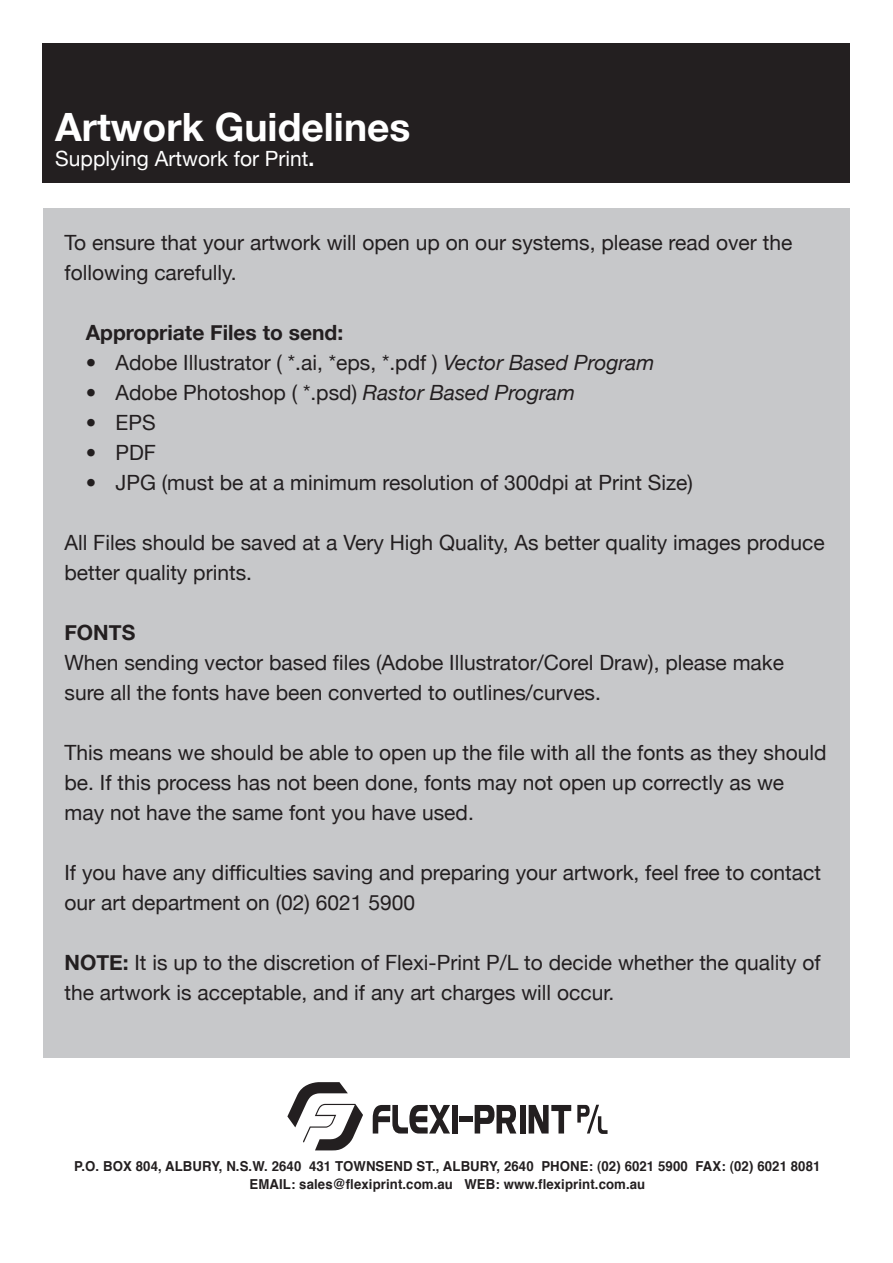
<style>
.page{position:relative;width:893px;height:1263px;background:#fff}
.page>*{position:absolute;margin:0;border:0;box-sizing:border-box;transform-origin:0 0}
.t1{font:700 39px "Helvetica Neue";color:#fff}
.t2{font:21px/30px "Helvetica Neue";color:#231f20}
.t3{font:700 21px "Helvetica Neue";color:#231f20}
.t4{font:21px "Helvetica Neue";color:#fff}
.t5{font:700 13.8px/17.9px "Helvetica";letter-spacing:.01em;color:#231f20;text-align:center;scale:.96 1}
.s1{font-weight:700}
.s2{font-style:italic}
</style>
<div class="page">
<div style="left:43px;top:43px;width:807px;height:140px;background:#231f20"></div>
<div style="left:43px;top:208px;width:807px;height:850px;background:#c7c8ca"></div>
<svg style="left:287px;top:1082px;width:76px;height:68px"></svg>
<svg style="left:373px;top:1105px;width:77px;height:28px"></svg>
<div style="left:452px;top:1105px;width:5px;height:28px;background:#231f20"></div>
<div style="left:459px;top:1116px;width:14px;height:6px;background:#231f20"></div>
<div style="left:520px;top:1105px;width:5px;height:28px;background:#231f20"></div>
<svg style="left:529px;top:1105px;width:42px;height:28px"></svg>
<svg style="left:577px;top:1105px;width:30px;height:29px"></svg>
<svg style="left:475px;top:1105px;width:41px;height:28px"></svg>
<p class="t1" style="left:55px;top:103px;width:357px">Artwork Guidelines</p>
<p class="t4" style="left:55px;top:146px;width:260px">Supplying Artwork for Print<span class="s1">.</span></p>
<p class="t2" style="left:65px;top:227px;width:729px">To ensure that your artwork will open up on our systems, please read over the following carefully.</p>
<p class="t3" style="left:86px;top:319px;width:259px">Appropriate Files to send:</p>
<p class="t2" style="left:86px;top:347px;width:570px">• Adobe Illustrator ( *.ai, *eps, *.pdf ) <span class="s2">Vector Based Program</span></p>
<p class="t2" style="left:86px;top:377px;width:491px">• Adobe Photoshop ( *.psd) <span class="s2">Rastor Based Program</span></p>
<p class="t2" style="left:86px;top:407px;width:71px">• EPS</p>
<p class="t2" style="left:86px;top:437px;width:72px">• PDF</p>
<p class="t2" style="left:86px;top:467px;width:609px">• JPG (must be at a minimum resolution of 300dpi at Print Size)</p>
<p class="t2" style="left:65px;top:527px;width:762px">All Files should be saved at a Very High Quality, As better quality images produce better quality prints.</p>
<p class="t3" style="left:65px;top:619px;width:72px">FONTS</p>
<p class="t2" style="left:65px;top:647px;width:721px">When sending vector based files (Adobe Illustrator/Corel Draw), please make sure all the fonts have been converted to outlines/curves.</p>
<p class="t2" style="left:65px;top:737px;width:764px">This means we should be able to open up the file with all the fonts as they should be. If this process has not been done, fonts may not open up correctly as we may not have the same font you have used.</p>
<p class="t2" style="left:65px;top:857px;width:758px">If you have any difficulties saving and preparing your artwork, feel free to contact our art department on (02) 6021 5900</p>
<p class="t2" style="left:65px;top:947px;width:758px"><span class="s1">NOTE:</span> It is up to the discretion of Flexi-Print P/L to decide whether the quality of the artwork is acceptable, and if any art charges will occur.</p>
<p class="t5" style="left:74px;top:1157px;width:779px">P.O. BOX 804, ALBURY, N.S.W. 2640 431 TOWNSEND ST., ALBURY, 2640 PHONE: (02) 6021 5900 FAX: (02) 6021 8081<br>EMAIL: sales@flexiprint.com.au WEB: www.flexiprint.com.au</p>
</div>
